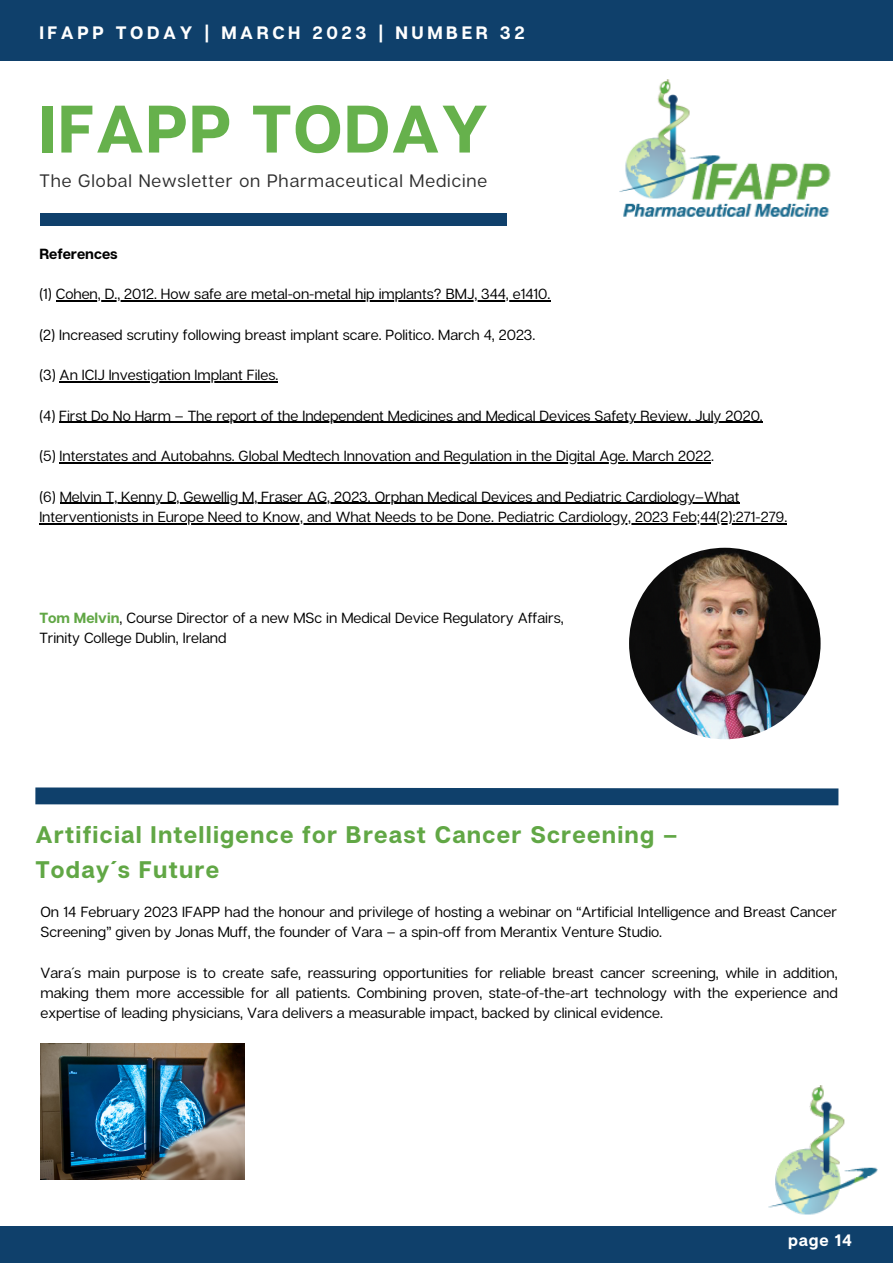
<style>
.page{position:relative;width:893px;height:1264px;background:#fff}
.page>*{position:absolute;margin:0;border:0;box-sizing:border-box;transform-origin:0 0}
.t1{font:700 66.9px "Articulat CF";letter-spacing:.02em;color:#66b14c}
.t2{font:700 24px/34.8px "Articulat CF";letter-spacing:.05em;color:#61a745}
.t3{font:18px "Articulat CF";letter-spacing:.05em;color:#2f2f2f}
.t4{font:700 18px "Articulat CF";letter-spacing:.2em;color:#fff}
.t5{font:700 16.5px "Articulat CF";letter-spacing:.05em;color:#fff}
.t6{font:14.7px/20.2px "Articulat CF";color:#000}
.t7{font:700 14.7px "Articulat CF";color:#000}
.s1{font-weight:700;color:#61a745}
</style>
<div class="page">
<div style="left:0;top:0;width:892px;height:61px;background:#0f406b"></div>
<div style="left:40px;top:213px;width:467px;height:12px;background:#0f406b"></div>
<div style="left:0;top:1226px;width:892px;height:36px;background:#0f406b"></div>
<img style="left:768px;top:1085px;width:110px;height:130px">
<img style="left:619px;top:80px;width:212px;height:137px">
<svg style="left:35px;top:787px;width:804px;height:19px;background:#2a557b"></svg>
<img style="left:629px;top:547px;width:191px;height:192px;border-radius:50%">
<img style="left:40px;top:1043px;width:204px;height:136px">
<hr style="left:56px;top:300px;width:494px;height:1px;background:#000">
<hr style="left:60px;top:381px;width:218px;height:1px;background:#000">
<hr style="left:59px;top:422px;width:703px;height:1px;background:#000">
<hr style="left:60px;top:462px;width:651px;height:1px;background:#000">
<hr style="left:60px;top:503px;width:679px;height:1px;background:#000">
<hr style="left:39px;top:523px;width:748px;height:1px;background:#000">
<p class="t4" style="left:39px;top:21px;width:487px">IFAPP TODAY | MARCH 2023 | NUMBER 32</p>
<h1 class="t1" style="left:39px;top:87px;width:450px">IFAPP TODAY</h1>
<p class="t3" style="left:39px;top:169px;width:449px">The Global Newsletter on Pharmaceutical Medicine</p>
<p class="t7" style="left:39px;top:244px;width:80px">References</p>
<p class="t6" style="left:39px;top:283px;width:512px">(1) Cohen, D., 2012. How safe are metal-on-metal hip implants? BMJ, 344, e1410.</p>
<p class="t6" style="left:39px;top:324px;width:497px">(2) Increased scrutiny following breast implant scare. Politico. March 4, 2023.</p>
<p class="t6" style="left:39px;top:364px;width:240px">(3) An ICIJ Investigation Implant Files.</p>
<p class="t6" style="left:39px;top:405px;width:724px">(4) First Do No Harm – The report of the Independent Medicines and Medical Devices Safety Review. July 2020.</p>
<p class="t6" style="left:39px;top:445px;width:676px">(5) Interstates and Autobahns. Global Medtech Innovation and Regulation in the Digital Age. March 2022.</p>
<p class="t6" style="left:39px;top:486px;width:749px">(6) Melvin T, Kenny D, Gewellig M, Fraser AG, 2023. Orphan Medical Devices and Pediatric Cardiology–What<br>Interventionists in Europe Need to Know, and What Needs to be Done. Pediatric Cardiology, 2023 Feb;44(2):271-279.</p>
<p class="t6" style="left:39px;top:607px;width:525px"><span class="s1">Tom Melvin</span>, Course Director of a new MSc in Medical Device Regulatory Affairs,<br>Trinity College Dublin, Ireland</p>
<h2 class="t2" style="left:35px;top:816px;width:643px">Artificial Intelligence for Breast Cancer Screening –<br>Today´s Future</h2>
<p class="t6" style="left:40px;top:901px;width:798px">On 14 February 2023 IFAPP had the honour and privilege of hosting a webinar on “Artificial Intelligence and Breast Cancer<br>Screening” given by Jonas Muff, the founder of Vara – a spin-off from Merantix Venture Studio.</p>
<p class="t6" style="left:40px;top:962px;width:798px;text-align:justify">Vara´s main purpose is to create safe, reassuring opportunities for reliable breast cancer screening, while in addition, making them more accessible for all patients. Combining proven, state-of-the-art technology with the experience and expertise of leading physicians, Vara delivers a measurable impact, backed by clinical evidence.</p>
<p class="t5" style="left:788px;top:1229px;width:65px">page 14</p>
</div>
